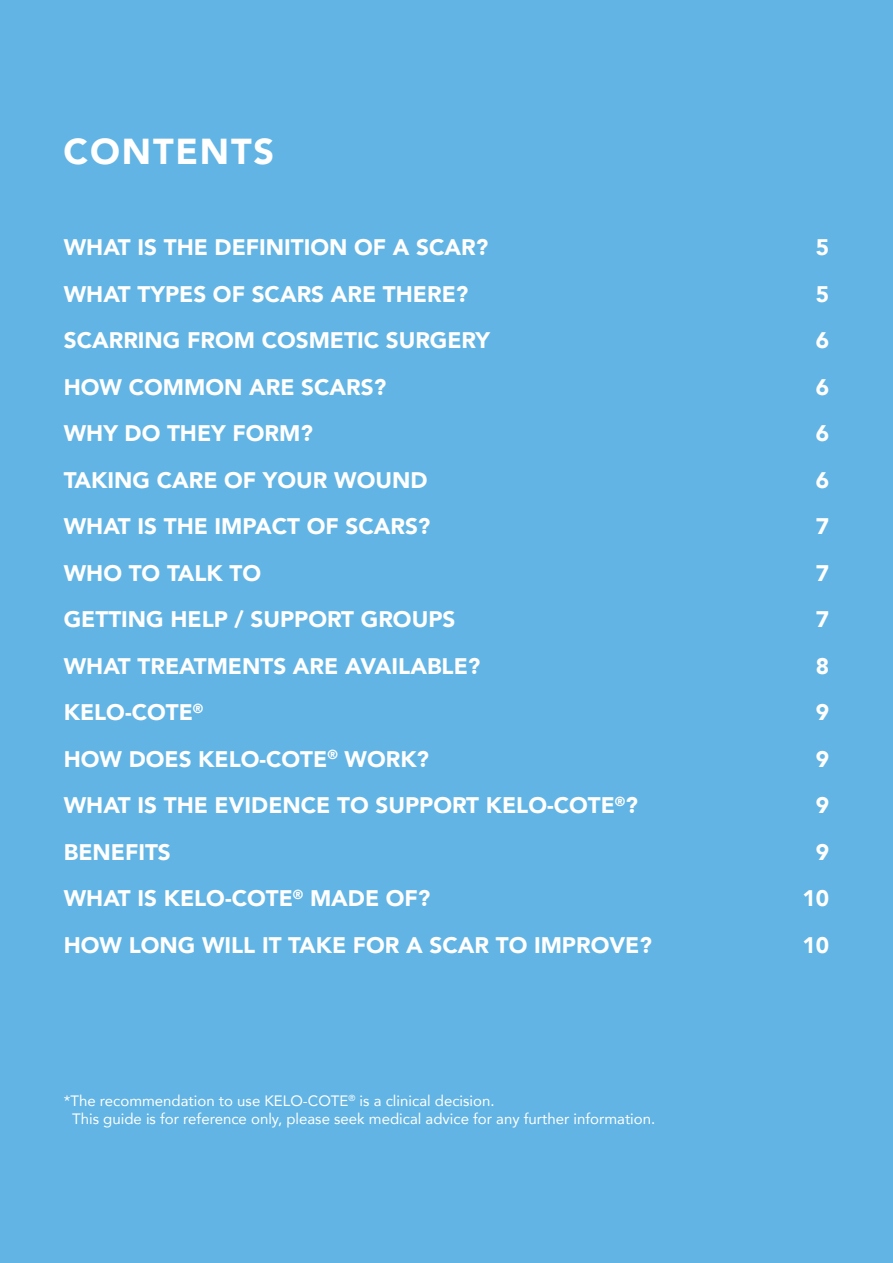
<style>
.page{position:relative;width:893px;height:1263px;background:#61b4e4}
.page>*{position:absolute;margin:0;border:0;box-sizing:border-box;transform-origin:0 0}
.t1{font:900 36px "Avenir";letter-spacing:.05em;color:#fff}
.t2{font:900 22.5px "Avenir";color:#fff}
.t3{font:15px/18px "Avenir";color:#fff}
</style>
<div class="page">
<h1 class="t1" style="left:64px;top:120px;width:212px">CONTENTS</h1>
<p class="t2" style="left:64px;top:228px;width:426px">WHAT IS THE DEFINITION OF A SCAR?</p>
<p class="t2" style="left:816px;top:228px;width:15px">5</p>
<p class="t2" style="left:64px;top:275px;width:406px">WHAT TYPES OF SCARS ARE THERE?</p>
<p class="t2" style="left:816px;top:275px;width:15px">5</p>
<p class="t2" style="left:64px;top:321px;width:428px">SCARRING FROM COSMETIC SURGERY</p>
<p class="t2" style="left:816px;top:321px;width:15px">6</p>
<p class="t2" style="left:64px;top:368px;width:324px">HOW COMMON ARE SCARS?</p>
<p class="t2" style="left:816px;top:368px;width:15px">6</p>
<p class="t2" style="left:64px;top:414px;width:251px">WHY DO THEY FORM?</p>
<p class="t2" style="left:816px;top:414px;width:15px">6</p>
<p class="t2" style="left:64px;top:461px;width:365px">TAKING CARE OF YOUR WOUND</p>
<p class="t2" style="left:816px;top:461px;width:15px">6</p>
<p class="t2" style="left:64px;top:507px;width:368px">WHAT IS THE IMPACT OF SCARS?</p>
<p class="t2" style="left:816px;top:507px;width:15px">7</p>
<p class="t2" style="left:64px;top:554px;width:199px">WHO TO TALK TO</p>
<p class="t2" style="left:816px;top:554px;width:15px">7</p>
<p class="t2" style="left:64px;top:600px;width:393px">GETTING HELP / SUPPORT GROUPS</p>
<p class="t2" style="left:816px;top:600px;width:15px">7</p>
<p class="t2" style="left:64px;top:647px;width:418px">WHAT TREATMENTS ARE AVAILABLE?</p>
<p class="t2" style="left:816px;top:647px;width:15px">8</p>
<p class="t2" style="left:64px;top:693px;width:141px">KELO-COTE<sup>®</sup></p>
<p class="t2" style="left:816px;top:693px;width:15px">9</p>
<p class="t2" style="left:64px;top:740px;width:367px">HOW DOES KELO-COTE<sup>®</sup> WORK?</p>
<p class="t2" style="left:816px;top:740px;width:15px">9</p>
<p class="t2" style="left:64px;top:786px;width:576px">WHAT IS THE EVIDENCE TO SUPPORT KELO-COTE<sup>®</sup>?</p>
<p class="t2" style="left:816px;top:786px;width:15px">9</p>
<p class="t2" style="left:64px;top:833px;width:109px">BENEFITS</p>
<p class="t2" style="left:816px;top:833px;width:15px">9</p>
<p class="t2" style="left:64px;top:879px;width:368px">WHAT IS KELO-COTE<sup>®</sup> MADE OF?</p>
<p class="t2" style="left:803px;top:879px;width:28px">10</p>
<p class="t2" style="left:64px;top:926px;width:590px">HOW LONG WILL IT TAKE FOR A SCAR TO IMPROVE?</p>
<p class="t2" style="left:803px;top:926px;width:28px">10</p>
<p class="t3" style="left:72px;top:1091px;width:585px;text-indent:-8px">*The recommendation to use KELO-COTE<sup>®</sup> is a clinical decision.<br>This guide is for reference only, please seek medical advice for any further information.</p>
</div>
